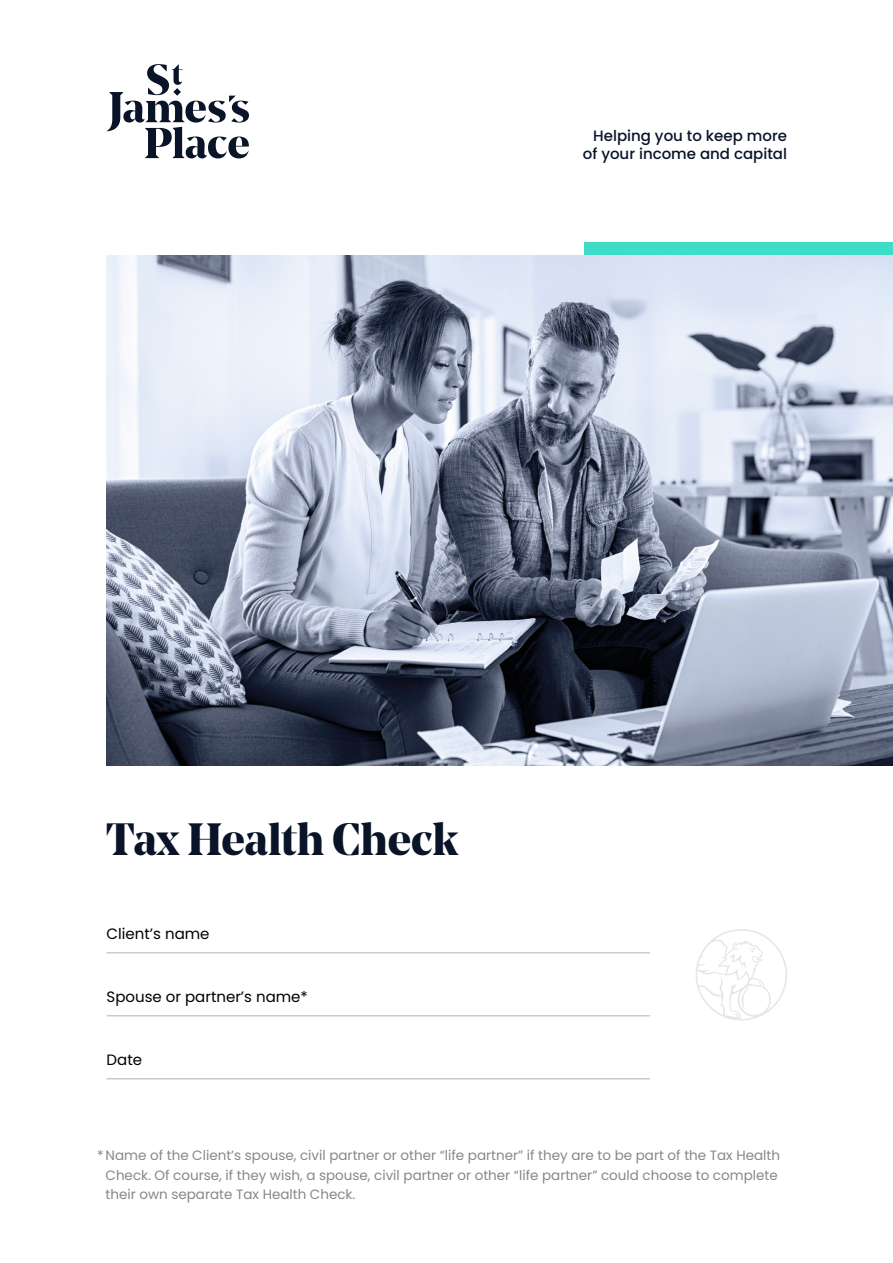
<style>
.page{position:relative;width:893px;height:1263px;background:#fff}
.page>*{position:absolute;margin:0;border:0;box-sizing:border-box;transform-origin:0 0}
.t1{font:700 45px "Noe Display SJP";letter-spacing:-.005em;color:#0a1428}
.t2{font:500 15px/18px "Poppins";color:#0a1428;text-align:right}
.t3{font:15px "Poppins";color:#000}
.t4{font:13.5px/19.5px "Poppins";color:#878787}
</style>
<div class="page">
<div style="left:584px;top:242px;width:309px;height:13px;background:#3fdcc8"></div>
<svg style="left:696px;top:929px;width:91px;height:91px"></svg>
<img style="left:106px;top:255px;width:787px;height:510px">
<hr style="left:107px;top:952px;width:543px;height:1px;background:#b3b2b2">
<hr style="left:107px;top:1015px;width:543px;height:1px;background:#b3b2b2">
<hr style="left:107px;top:1078px;width:543px;height:1px;background:#b3b2b2">
<svg style="left:106px;top:64px;width:143px;height:94px"></svg>
<p class="t2" style="left:583px;top:127px;width:206px">Helping you to keep more of your income and capital</p>
<p class="t1" style="left:106px;top:809px;width:354px">Tax Health Check</p>
<p class="t3" style="left:107px;top:924px;width:104px">Client’s name</p>
<p class="t3" style="left:107px;top:987px;width:203px">Spouse or partner’s name*</p>
<p class="t3" style="left:107px;top:1050px;width:37px">Date</p>
<p class="t4" style="left:106px;top:1146px;width:676px;text-indent:-9px">* Name of the Client’s spouse, civil partner or other “life partner” if they are to be part of the Tax Health<br>Check. Of course, if they wish, a spouse, civil partner or other “life partner” could choose to complete their own separate Tax Health Check.</p>
</div>
